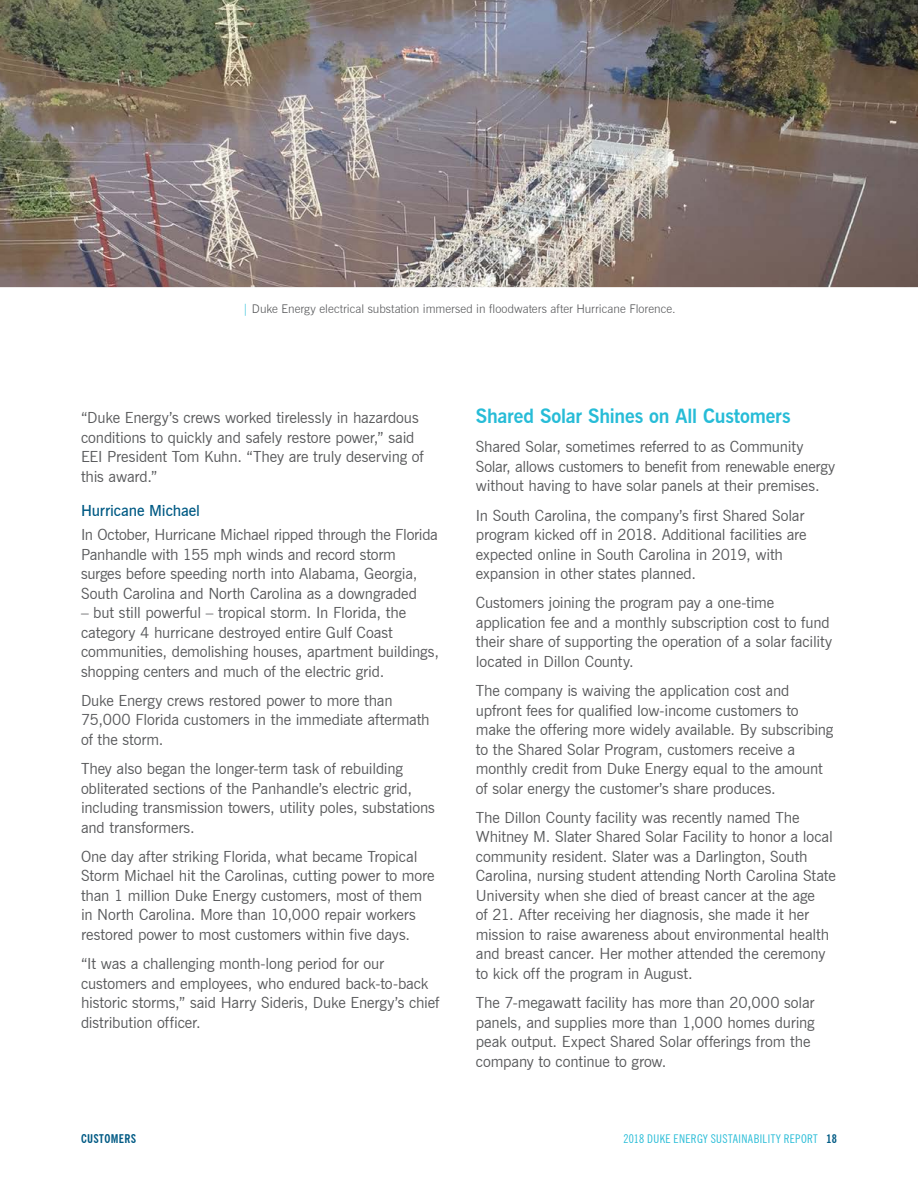
<style>
.page{position:relative;width:918px;height:1188px;background:#fff}
.page>*{position:absolute;margin:0;border:0;box-sizing:border-box;transform-origin:0 0}
._18_H3-Article_Title{font:700 19.5px "News Gothic BT";letter-spacing:-.01em;color:#27bcd7}
._18_Body_Text_-P{font:15.3px/19.5px "News Gothic BT";letter-spacing:-.01em;color:#58595b}
._18_H5-Body_Text_Sub{font:600 15.3px "News Gothic BT";letter-spacing:-.005em;color:#005a84}
._18_Photo_Captions{font:300 12px "News Gothic BT";letter-spacing:.005em;color:#58595b}
.t1{font:condensed 12px "News Gothic BT";letter-spacing:.035em;color:#27bcd7}
.t2{font:700 condensed 12px "News Gothic BT";letter-spacing:.03em;color:#005a84}
.s1{color:#27bcd7}
.s2{font-weight:700;color:#005a84}
</style>
<div class="page">
<img style="left:0;top:0;width:918px;height:288px">
<p class="_18_Photo_Captions" style="left:242px;top:302px;width:435px"><span class="s1">|</span> Duke Energy electrical substation immersed in floodwaters after Hurricane Florence.</p>
<p class="_18_Body_Text_-P" style="left:81px;top:408px;width:344px">“Duke Energy’s crews worked tirelessly in hazardous conditions to quickly and safely restore power,” said EEI President Tom Kuhn. “They are truly deserving of this award.”</p>
<p class="_18_H5-Body_Text_Sub" style="left:81px;top:501px;width:121px">Hurricane Michael</p>
<p class="_18_Body_Text_-P" style="left:81px;top:525px;width:359px">In October, Hurricane Michael ripped through the Florida Panhandle with 155 mph winds and record storm surges before speeding north into Alabama, Georgia, South Carolina and North Carolina as a downgraded</p>
<p class="_18_Body_Text_-P" style="left:81px;top:603px;width:360px">– but still powerful – tropical storm. In Florida, the category 4 hurricane destroyed entire Gulf Coast communities, demolishing houses, apartment buildings, shopping centers and much of the electric grid.</p>
<p class="_18_Body_Text_-P" style="left:81px;top:690px;width:350px">Duke Energy crews restored power to more than<br>75,000 Florida customers in the immediate aftermath of the storm.</p>
<p class="_18_Body_Text_-P" style="left:81px;top:759px;width:355px">They also began the longer-term task of rebuilding obliterated sections of the Panhandle’s electric grid, including transmission towers, utility poles, substations and transformers.</p>
<p class="_18_Body_Text_-P" style="left:81px;top:846px;width:355px">One day after striking Florida, what became Tropical Storm Michael hit the Carolinas, cutting power to more than 1 million Duke Energy customers, most of them in North Carolina. More than 10,000 repair workers restored power to most customers within five days.</p>
<p class="_18_Body_Text_-P" style="left:81px;top:954px;width:360px">“It was a challenging month-long period for our customers and employees, who endured back-to-back historic storms,” said Harry Sideris, Duke Energy’s chief distribution officer.</p>
<p class="_18_H3-Article_Title" style="left:476px;top:404px;width:316px">Shared Solar Shines on All Customers</p>
<p class="_18_Body_Text_-P" style="left:476px;top:437px;width:361px">Shared Solar, sometimes referred to as Community<br>Solar, allows customers to benefit from renewable energy without having to have solar panels at their premises.</p>
<p class="_18_Body_Text_-P" style="left:476px;top:505px;width:332px">In South Carolina, the company’s first Shared Solar program kicked off in 2018. Additional facilities are expected online in South Carolina in 2019, with expansion in other states planned.</p>
<p class="_18_Body_Text_-P" style="left:476px;top:593px;width:358px">Customers joining the program pay a one-time application fee and a monthly subscription cost to fund their share of supporting the operation of a solar facility located in Dillon County.</p>
<p class="_18_Body_Text_-P" style="left:476px;top:681px;width:359px">The company is waiving the application cost and upfront fees for qualified low-income customers to make the offering more widely available. By subscribing to the Shared Solar Program, customers receive a monthly credit from Duke Energy equal to the amount of solar energy the customer’s share produces.</p>
<p class="_18_Body_Text_-P" style="left:476px;top:807px;width:362px">The Dillon County facility was recently named The Whitney M. Slater Shared Solar Facility to honor a local community resident. Slater was a Darlington, South Carolina, nursing student attending North Carolina State University when she died of breast cancer at the age<br>of 21. After receiving her diagnosis, she made it her mission to raise awareness about environmental health and breast cancer. Her mother attended the ceremony to kick off the program in August.</p>
<p class="_18_Body_Text_-P" style="left:476px;top:993px;width:340px">The 7-megawatt facility has more than 20,000 solar panels, and supplies more than 1,000 homes during peak output. Expect Shared Solar offerings from the company to continue to grow.</p>
<p class="t2" style="left:81px;top:1131px;width:57px">CUSTOMERS</p>
<p class="t1" style="left:623px;top:1132px;width:215px">2018 DUKE ENERGY SUSTAINABILITY REPORT <span class="s2">18</span></p>
</div>
